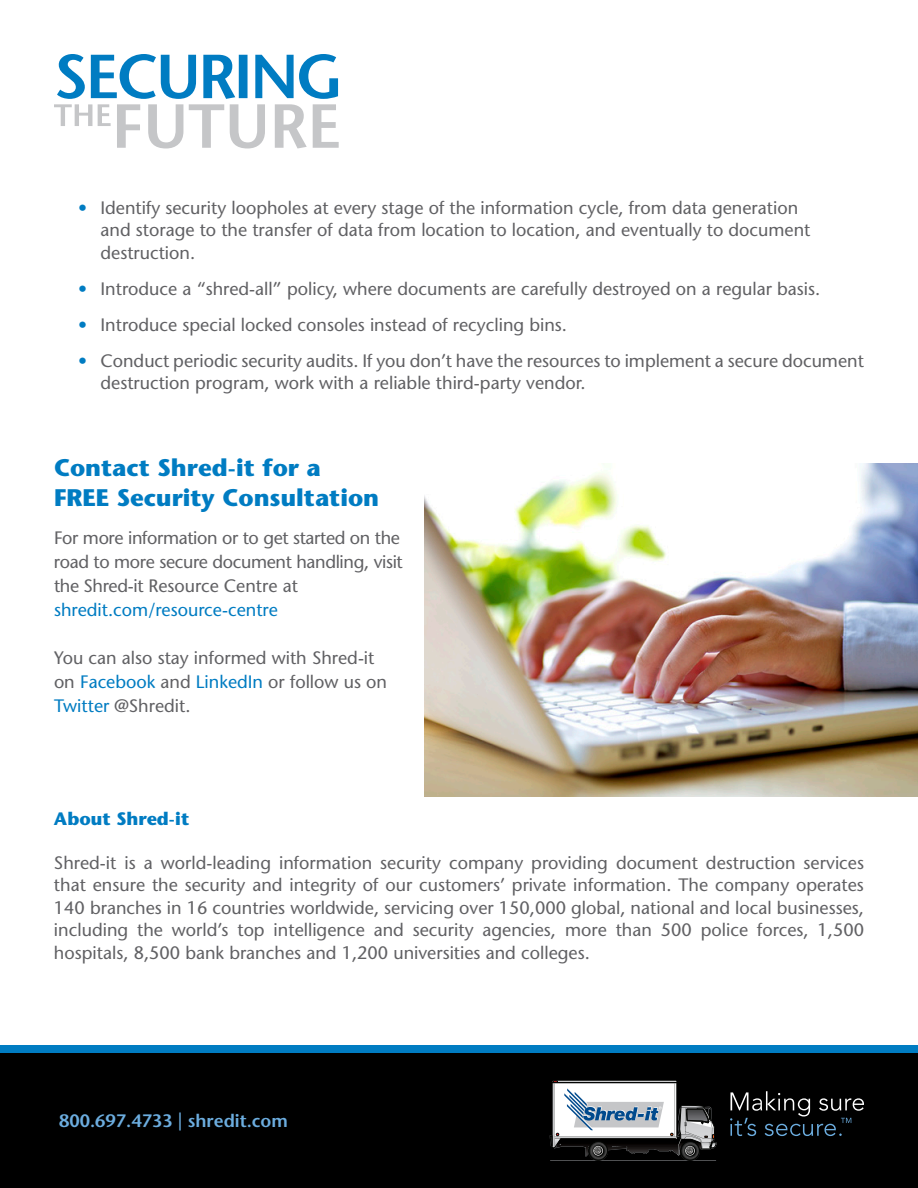
<style>
.page{position:relative;width:918px;height:1188px;background:#fff}
.page>*{position:absolute;margin:0;border:0;box-sizing:border-box;transform-origin:0 0}
.t1{font:700 24px/30px "Stone Sans Std";color:#007cc2}
.t2{font:500 18px/22.5px "Stone Sans Std";color:#616164}
.t3{font:500 18px/24px "Stone Sans Std";letter-spacing:-.02em;color:#616164}
.t4{font:500 18px "Stone Sans Std";color:#007cc2}
.t5{font:600 18px "Stone Sans Std";color:#6caddf}
.t6{font:700 18px "Stone Sans Std";color:#007cc2}
.s1{color:#007cc2}
</style>
<div class="page">
<svg style="left:54px;top:54px;width:285px;height:94px"></svg>
<div style="left:0;top:1053px;width:918px;height:135px;background:#000"></div>
<div style="left:0;top:1045px;width:918px;height:8px;background:#007cc2"></div>
<hr style="left:550px;top:1161px;width:166px;height:1px;background:#6c6d70">
<svg style="left:730px;top:1091px;width:134px;height:45px"></svg>
<svg style="left:550px;top:1080px;width:167px;height:81px"></svg>
<img style="left:425px;top:464px;width:493px;height:333px">
<p class="t2" style="left:100px;top:196px;width:711px;text-indent:-22px"><span class="s1">•</span> Identify security loopholes at every stage of the information cycle, from data generation and storage to the transfer of data from location to location, and eventually to document destruction.</p>
<p class="t2" style="left:78px;top:277px;width:744px"><span class="s1">•</span> Introduce a “shred-all” policy, where documents are carefully destroyed on a regular basis.</p>
<p class="t2" style="left:78px;top:313px;width:491px"><span class="s1">•</span> Introduce special locked consoles instead of recycling bins.</p>
<p class="t2" style="left:100px;top:349px;width:765px;text-indent:-22px"><span class="s1">•</span> Conduct periodic security audits. If you don’t have the resources to implement a secure document destruction program, work with a reliable third-party vendor.</p>
<h1 class="t1" style="left:54px;top:453px;width:327px">Contact Shred-it for a<br>FREE Security Consultation</h1>
<p class="t3" style="left:54px;top:525px;width:350px">For more information or to get started on the road to more secure document handling, visit the Shred-it Resource Centre at</p>
<p class="t4" style="left:54px;top:599px;width:225px">shredit.com/resource-centre</p>
<p class="t2" style="left:54px;top:645px;width:335px;line-height:24px">You can also stay informed with Shred-it on <span class="s1">Facebook</span> and <span class="s1">LinkedIn</span> or follow us on<br><span class="s1">Twitter</span> @Shredit.</p>
<p class="t6" style="left:54px;top:808px;width:137px">About Shred-it</p>
<p class="t2" style="left:54px;top:851px;width:812px;text-align:justify">Shred-it is a world-leading information security company providing document destruction services that ensure the security and integrity of our customers’ private information. The company operates 140 branches in 16 countries worldwide, servicing over 150,000 global, national and local businesses, including the world’s top intelligence and security agencies, more than 500 police forces, 1,500 hospitals, 8,500 bank branches and 1,200 universities and colleges.</p>
<p class="t5" style="left:59px;top:1110px;width:230px">800.697.4733 | shredit.com</p>
</div>
